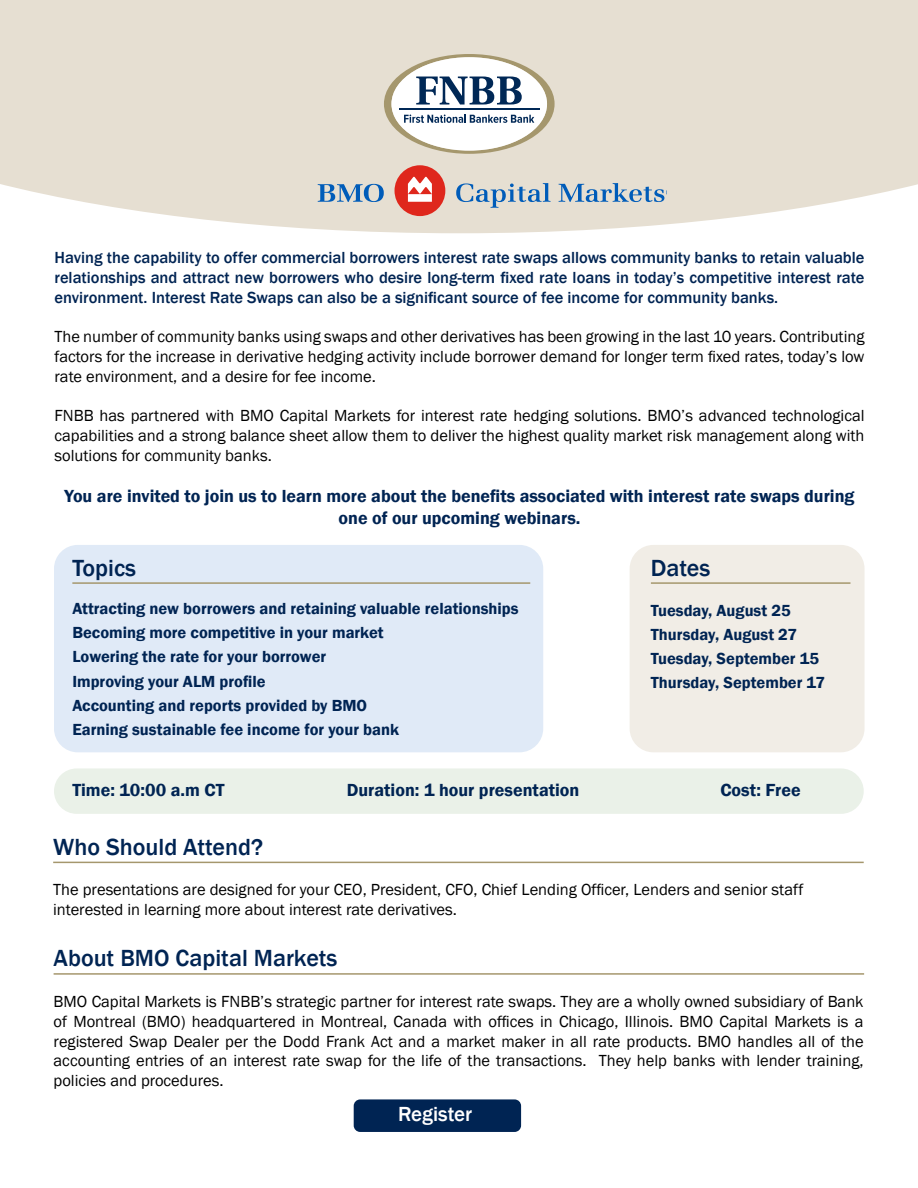
<style>
.page{position:relative;width:918px;height:1188px;background:#fff}
.page>*{position:absolute;margin:0;border:0;box-sizing:border-box;transform-origin:0 0}
.t1{font:500 24px "Franklin Gothic";color:#002453}
.t2{font:500 21px "Franklin Gothic";color:#fff}
.t3{font:600 18px/21.6px "Franklin Gothic";color:#002453;text-align:center}
.t4{font:16.5px/19.8px "Franklin Gothic";color:#000;text-align:justify}
.t5{font:600 16.5px/24.2px "Franklin Gothic";color:#002453}
.t6{font:500 16.5px/19.8px "Franklin Gothic";color:#002453;text-align:justify}
</style>
<div class="page">
<div style="left:54px;top:768px;width:810px;height:46px;background:#eaf1e8;border-radius:23px"></div>
<svg style="left:0;top:0;width:918px;height:233px;background:#e7e1d5"></svg>
<svg style="left:384px;top:54px;width:171px;height:100px"></svg>
<div style="left:54px;top:545px;width:489px;height:207px;background:#e0eaf7;border-radius:24px"></div>
<hr style="left:72px;top:582px;width:458px;height:2px;background:#a5976d">
<div style="left:630px;top:545px;width:235px;height:207px;background:#f1ede6;border-radius:24px"></div>
<hr style="left:651px;top:582px;width:200px;height:2px;background:#a5976d">
<hr style="left:53px;top:862px;width:811px;height:1px;background:#a5976d">
<hr style="left:54px;top:973px;width:810px;height:2px;background:#a5976d">
<div style="left:354px;top:1099px;width:167px;height:33px;background:#002453;border-radius:6px"></div>
<svg style="left:318px;top:184px;width:66px;height:18px"></svg>
<div style="left:395px;top:165px;width:50px;height:51px;background:#df271c;border-radius:50%"></div>
<svg style="left:408px;top:177px;width:24px;height:25px"></svg>
<svg style="left:456px;top:183px;width:95px;height:25px;background:#afbfcb"></svg>
<svg style="left:559px;top:183px;width:108px;height:19px;background:#9fb6ca"></svg>
<p class="t6" style="left:55px;top:248px;width:812px">Having the capability to offer commercial borrowers interest rate swaps allows community banks to retain valuable relationships and attract new borrowers who desire long-term fixed rate loans in today’s competitive interest rate environment. Interest Rate Swaps can also be a significant source of fee income for community banks.</p>
<p class="t4" style="left:55px;top:327px;width:812px">The number of community banks using swaps and other derivatives has been growing in the last 10 years. Contributing factors for the increase in derivative hedging activity include borrower demand for longer term fixed rates, today’s low rate environment, and a desire for fee income.</p>
<p class="t4" style="left:55px;top:406px;width:812px">FNBB has partnered with BMO Capital Markets for interest rate hedging solutions. BMO’s advanced technological capabilities and a strong balance sheet allow them to deliver the highest quality market risk management along with solutions for community banks.</p>
<p class="t3" style="left:65px;top:486px;width:792px">You are invited to join us to learn more about the benefits associated with interest rate swaps during one of our upcoming webinars.</p>
<h1 class="t1" style="left:72px;top:553px;width:65px">Topics</h1>
<p class="t5" style="left:72px;top:597px;width:448px">Attracting new borrowers and retaining valuable relationships Becoming more competitive in your market<br>Lowering the rate for your borrower<br>Improving your ALM profile<br>Accounting and reports provided by BMO<br>Earning sustainable fee income for your bank</p>
<h1 class="t1" style="left:651px;top:553px;width:61px">Dates</h1>
<p class="t5" style="left:651px;top:598px;width:176px">Tuesday, August 25<br>Thursday, August 27<br>Tuesday, September 15<br>Thursday, September 17</p>
<p class="t3" style="left:72px;top:780px;width:154px">Time: 10:00 a.m CT</p>
<p class="t3" style="left:347px;top:780px;width:234px">Duration: 1 hour presentation</p>
<p class="t3" style="left:720px;top:780px;width:82px">Cost: Free</p>
<h1 class="t1" style="left:53px;top:832px;width:211px">Who Should Attend?</h1>
<p class="t4" style="left:53px;top:880px;width:752px">The presentations are designed for your CEO, President, CFO, Chief Lending Officer, Lenders and senior staff interested in learning more about interest rate derivatives.</p>
<h1 class="t1" style="left:54px;top:944px;width:285px">About BMO Capital Markets</h1>
<p class="t4" style="left:54px;top:992px;width:812px">BMO Capital Markets is FNBB’s strategic partner for interest rate swaps. They are a wholly owned subsidiary of Bank of Montreal (BMO) headquartered in Montreal, Canada with offices in Chicago, Illinois. BMO Capital Markets is a registered Swap Dealer per the Dodd Frank Act and a market maker in all rate products. BMO handles all of the accounting entries of an interest rate swap for the life of the transactions. They help banks with lender training, policies and procedures.</p>
<p class="t2" style="left:398px;top:1101px;width:76px">Register</p>
</div>
